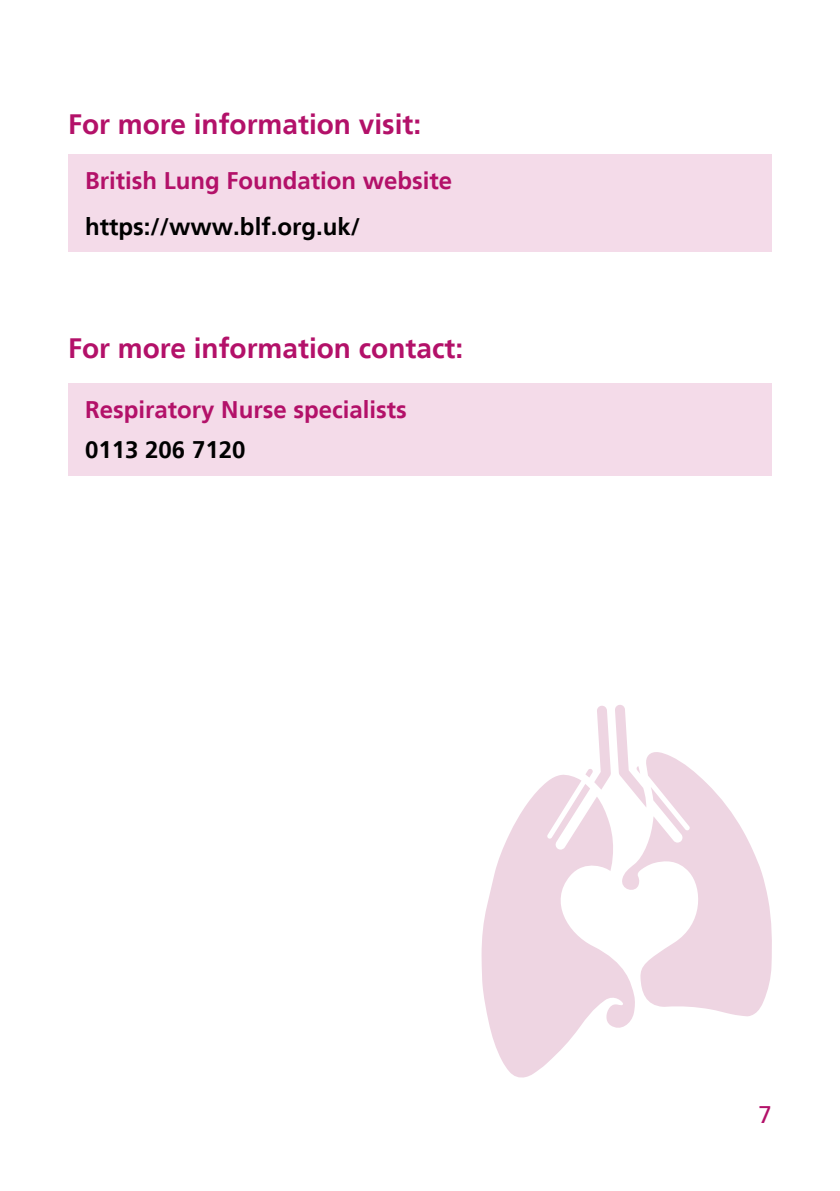
<style>
.page{position:relative;width:840px;height:1191px;background:#fff}
.page>*{position:absolute;margin:0;border:0;box-sizing:border-box;transform-origin:0 0}
.Main_Headings{font:700 28px "Frutiger LT";color:#b31169}
.Body_Text{font:700 24px "Frutiger LT";color:#b31169}
.Sub_Heading{font:700 24px "Frutiger LT";color:#b31169}
.Body_Text-2{font:700 24px "Frutiger LT";color:#000}
.Sub_Heading-2{font:700 24px "Frutiger LT";color:#000}
.t1{font:24px "Frutiger LT";color:#b31169}
</style>
<div class="page">
<div style="left:68px;top:154px;width:703px;height:98px;background:#f4dbe9"></div>
<div style="left:68px;top:383px;width:703px;height:92px;background:#f4dbe9"></div>
<svg style="left:481px;top:705px;width:290px;height:373px"></svg>
<p class="Main_Headings" style="left:68px;top:108px;width:354px">For more information visit:</p>
<p class="Body_Text" style="left:85px;top:166px;width:368px">British Lung Foundation website</p>
<p class="Body_Text-2" style="left:85px;top:212px;width:276px">https://www.blf.org.uk/</p>
<p class="Main_Headings" style="left:68px;top:332px;width:396px">For more information contact:</p>
<p class="Sub_Heading" style="left:85px;top:396px;width:323px">Respiratory Nurse specialists</p>
<p class="Sub_Heading-2" style="left:85px;top:436px;width:162px">0113 206 7120</p>
<p class="t1" style="left:758px;top:1101px;width:15px">7</p>
</div>
